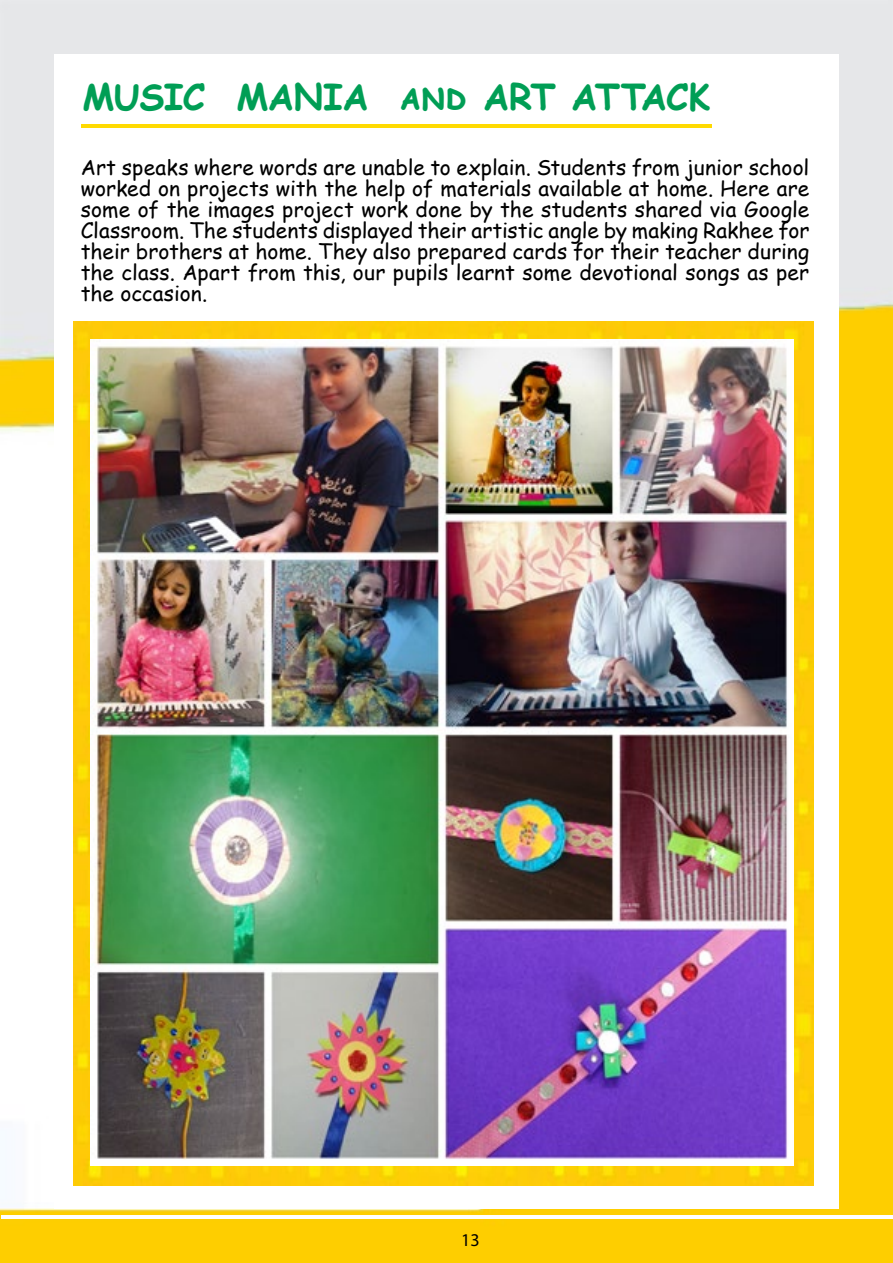
<style>
.page{position:relative;width:893px;height:1263px;background:#fff}
.page>*{position:absolute;margin:0;border:0;box-sizing:border-box;transform-origin:0 0}
.t1{font:700 36px "Comic Sans MS";letter-spacing:-.015em;color:#009e55}
.t2{font:21px/21px "Comic Sans MS";color:#000;text-align:justify}
.t3{font:18px "Myriad Pro";color:#000}
</style>
<div class="page">
<img style="left:0;top:0;width:893px;height:1263px">
<svg style="left:2px;top:1214px;width:890px;height:4px"></svg>
<div style="left:54px;top:54px;width:785px;height:1155px;background:#fff"></div>
<hr style="left:81px;top:124px;width:631px;height:4px;background:#ffda00">
<img style="left:73px;top:321px;width:741px;height:864px">
<img style="left:91px;top:734px;width:702px;height:432px">
<img style="left:91px;top:339px;width:702px;height:395px">
<h1 class="t1" style="left:82px;top:71px;width:630px">MUSIC MANIA and ART ATTACK</h1>
<p class="t2" style="left:81px;top:156px;width:730px">Art speaks where words are unable to explain. Students from junior school worked on projects with the help of materials available at home. Here are some of the images project work done by the students shared via Google Classroom. The students displayed their artistic angle by making Rakhee for their brothers at home. They also prepared cards for their teacher during the class. Apart from this, our pupils learnt some devotional songs as per the occasion.</p>
<p class="t3" style="left:461px;top:1229px;width:20px">13</p>
</div>
